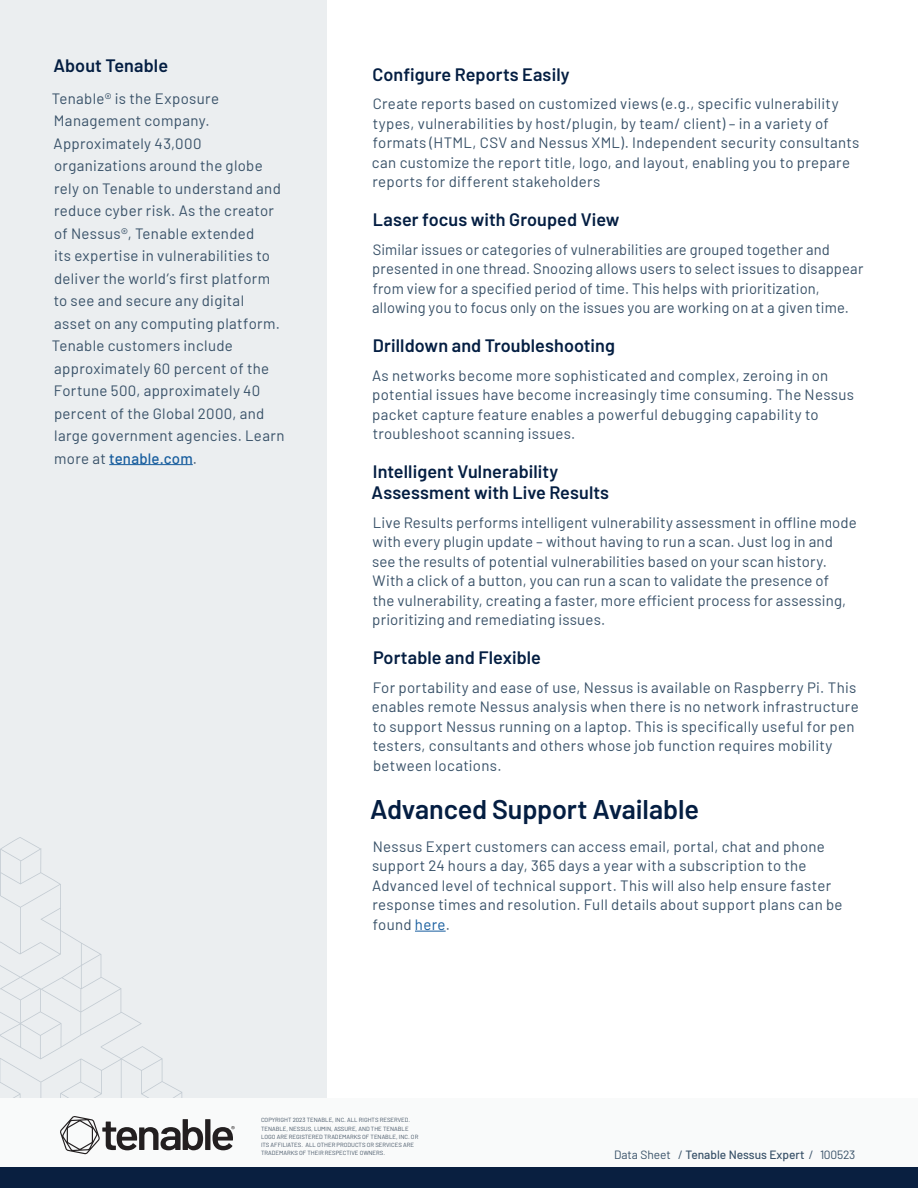
<style>
.page{position:relative;width:918px;height:1188px;background:#fff}
.page>*{position:absolute;margin:0;border:0;box-sizing:border-box;transform-origin:0 0}
.t1{font:600 27px "Barlow";letter-spacing:-.01em;color:#041e42}
.t2{font:600 18px/21px "Barlow";letter-spacing:.005em;color:#041e42}
.Body_Text{font:15px/19.5px "Barlow";letter-spacing:.02em;color:#385168}
.CTA_Link_URL{font:15px/22.5px "Barlow";letter-spacing:.02em;color:#385168}
.t3{font:500 12px "Barlow";color:#385168}
.t4{font:6px/8.2px "Barlow";color:#435364}
.s1{font-weight:500;color:#175d9e}
.s2{color:#175d9e}
.s3{font-weight:400}
</style>
<div class="page">
<div style="left:0;top:0;width:327px;height:1188px;background:#ebeef0"></div>
<svg style="left:0;top:837px;width:182px;height:261px"></svg>
<hr style="left:109px;top:464px;width:84px;height:1px;background:#175d9e">
<div style="left:0;top:1098px;width:918px;height:80px;background:#f9fafa"></div>
<div style="left:0;top:1167px;width:918px;height:21px;background:#091f40"></div>
<svg style="left:60px;top:1116px;width:175px;height:38px"></svg>
<hr style="left:415px;top:931px;width:31px;height:1px;background:#175d9e">
<h3 class="t2" style="left:53px;top:54px;width:116px">About Tenable</h3>
<p class="CTA_Link_URL" style="left:52px;top:86px;width:234px">Tenable® is the Exposure<br>Management company.<br>Approximately 43,000 organizations around the globe rely on Tenable to understand and reduce cyber risk. As the creator of Nessus®, Tenable extended<br>its expertise in vulnerabilities to deliver the world’s first platform to see and secure any digital<br>asset on any computing platform.<br>Tenable customers include approximately 60 percent of the<br>Fortune 500, approximately 40 percent of the Global 2000, and large government agencies. Learn more at <span class="s1">tenable.com</span>.</p>
<h3 class="t2" style="left:373px;top:63px;width:199px">Configure Reports Easily</h3>
<p class="Body_Text" style="left:372px;top:93px;width:489px">Create reports based on customized views (e.g., specific vulnerability types, vulnerabilities by host/plugin, by team/ client) – in a variety of formats (HTML, CSV and Nessus XML). Independent security consultants can customize the report title, logo, and layout, enabling you to prepare reports for different stakeholders</p>
<h3 class="t2" style="left:373px;top:208px;width:248px">Laser focus with Grouped View</h3>
<p class="Body_Text" style="left:372px;top:239px;width:493px">Similar issues or categories of vulnerabilities are grouped together and presented in one thread. Snoozing allows users to select issues to disappear from view for a specified period of time. This helps with prioritization, allowing you to focus only on the issues you are working on at a given time.</p>
<h3 class="t2" style="left:373px;top:334px;width:244px">Drilldown and Troubleshooting</h3>
<p class="Body_Text" style="left:372px;top:365px;width:484px">As networks become more sophisticated and complex, zeroing in on potential issues have become increasingly time consuming. The Nessus packet capture feature enables a powerful debugging capability to troubleshoot scanning issues.</p>
<h3 class="t2" style="left:372px;top:460px;width:239px">Intelligent Vulnerability<br>Assessment with Live Results</h3>
<p class="Body_Text" style="left:372px;top:512px;width:486px">Live Results performs intelligent vulnerability assessment in offline mode with every plugin update – without having to run a scan. Just log in and see the results of potential vulnerabilities based on your scan history.<br>With a click of a button, you can run a scan to validate the presence of<br>the vulnerability, creating a faster, more efficient process for assessing, prioritizing and remediating issues.</p>
<h3 class="t2" style="left:373px;top:646px;width:169px">Portable and Flexible</h3>
<p class="Body_Text" style="left:372px;top:677px;width:488px">For portability and ease of use, Nessus is available on Raspberry Pi. This enables remote Nessus analysis when there is no network infrastructure to support Nessus running on a laptop. This is specifically useful for pen testers, consultants and others whose job function requires mobility between locations.</p>
<h2 class="t1" style="left:370px;top:789px;width:330px">Advanced Support Available</h2>
<p class="Body_Text" style="left:372px;top:836px;width:472px">Nessus Expert customers can access email, portal, chat and phone support 24 hours a day, 365 days a year with a subscription to the Advanced level of technical support. This will also help ensure faster response times and resolution. Full details about support plans can be found <span class="s2">here</span>.</p>
<p class="t4" style="left:261px;top:1116px;width:159px">COPYRIGHT 2023 TENABLE, INC. ALL RIGHTS RESERVED.<br>TENABLE, NESSUS, LUMIN, ASSURE, AND THE TENABLE LOGO ARE REGISTERED TRADEMARKS OF TENABLE, INC. OR ITS AFFILIATES. ALL OTHER PRODUCTS OR SERVICES ARE TRADEMARKS OF THEIR RESPECTIVE OWNERS.</p>
<p class="t3" style="left:614px;top:1146px;width:243px"><span class="s3">Data Sheet /</span> Tenable Nessus Expert <span class="s3">/ 100523</span></p>
</div>
